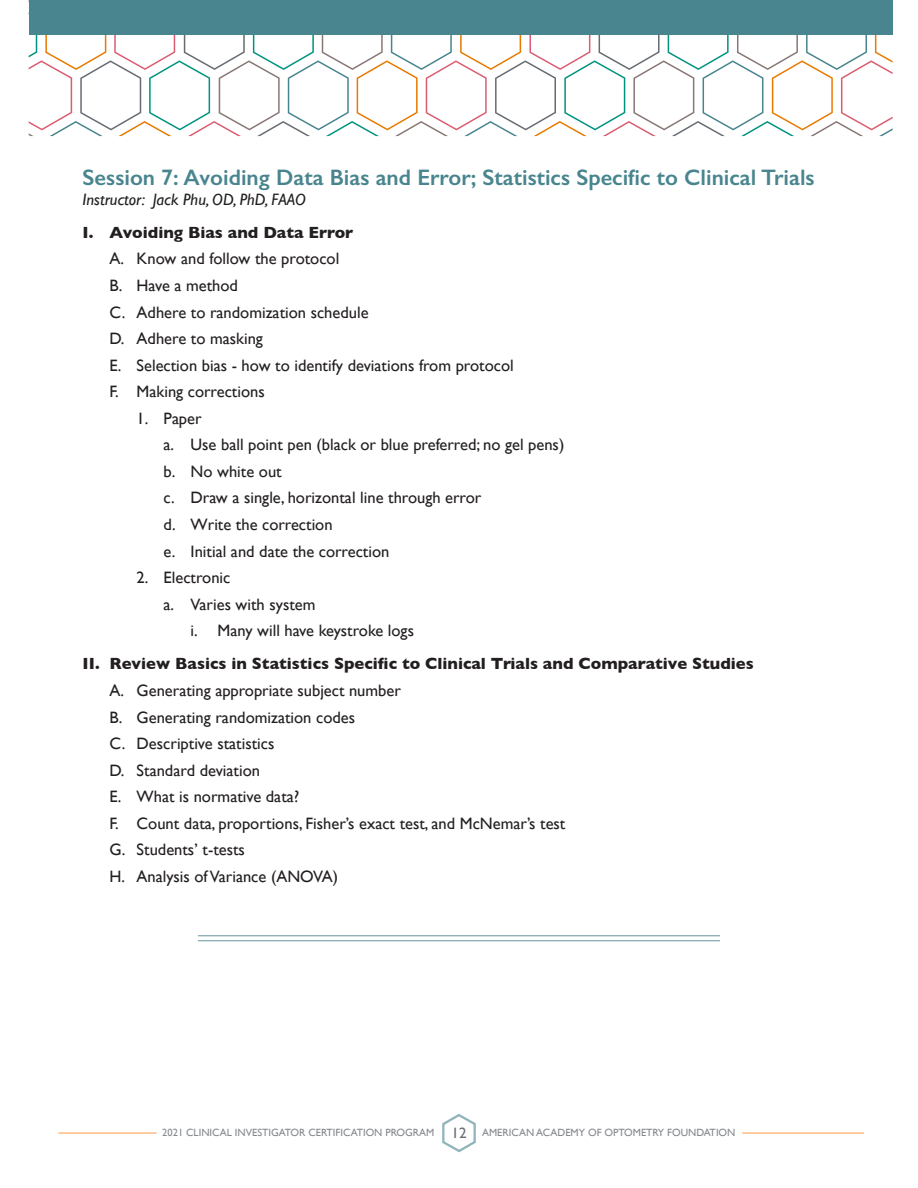
<style>
.page{position:relative;width:918px;height:1188px;background:#fff}
.page>*{position:absolute;margin:0;border:0;box-sizing:border-box;transform-origin:0 0}
.t1{font:600 22.5px "Gill Sans";color:#48858e}
.t2{font:16.5px/26.5px "Gill Sans";color:#231f20}
.t3{font:700 16.5px "Gill Sans";color:#231f20}
.t4{font:italic 16.5px "Gill Sans";color:#231f20}
.t5{font:10.5px "Gill Sans";color:#84878c}
.s1{font-size:15px;color:#676c72}
</style>
<div class="page">
<svg style="left:29px;top:34px;width:864px;height:102px"></svg>
<div style="left:29px;top:0;width:864px;height:34px;background:#48858e"></div>
<svg style="left:442px;top:1114px;width:34px;height:39px"></svg>
<hr style="left:58px;top:1132px;width:99px;height:2px;background:#ffbc82">
<hr style="left:742px;top:1132px;width:122px;height:2px;background:#ffbc82">
<hr style="left:198px;top:935px;width:522px;height:1px;background:#65979f">
<hr style="left:198px;top:940px;width:522px;height:1px;background:#65979f">
<h1 class="t1" style="left:83px;top:164px;width:734px">Session 7: Avoiding Data Bias and Error; Statistics Specific to Clinical Trials</h1>
<p class="t4" style="left:83px;top:190px;width:225px">Instructor: Jack Phu, OD, PhD, FAAO</p>
<p class="t3" style="left:83px;top:219px;width:272px">I. Avoiding Bias and Data Error</p>
<p class="t2" style="left:110px;top:245px;width:406px">A. Know and follow the protocol<br>B. Have a method<br>C. Adhere to randomization schedule<br>D. Adhere to masking<br>E. Selection bias - how to identify deviations from protocol<br>F. Making corrections</p>
<p class="t2" style="left:164px;top:405px;width:402px;text-indent:-27px">1. Paper<br>a. Use ball point pen (black or blue preferred; no gel pens) b. No white out<br>c. Draw a single, horizontal line through error<br>d. Write the correction<br>e. Initial and date the correction</p>
<p class="t2" style="left:137px;top:564px;width:95px">2. Electronic</p>
<p class="t2" style="left:164px;top:591px;width:153px">a. Varies with system</p>
<p class="t2" style="left:191px;top:617px;width:225px">i. Many will have keystroke logs</p>
<p class="t3" style="left:83px;top:651px;width:673px">II. Review Basics in Statistics Specific to Clinical Trials and Comparative Studies</p>
<p class="t2" style="left:110px;top:677px;width:457px">A. Generating appropriate subject number<br>B. Generating randomization codes<br>C. Descriptive statistics<br>D. Standard deviation<br>E. What is normative data?<br>F. Count data, proportions, Fisher’s exact test, and McNemar’s test G. Students’ t-tests<br>H. Analysis of Variance (ANOVA)</p>
<p class="t5" style="left:162px;top:1127px;width:575px">2021 CLINICAL INVESTIGATOR CERTIFICATION PROGRAM <span class="s1">12</span> AMERICAN ACADEMY OF OPTOMETRY FOUNDATION</p>
</div>
